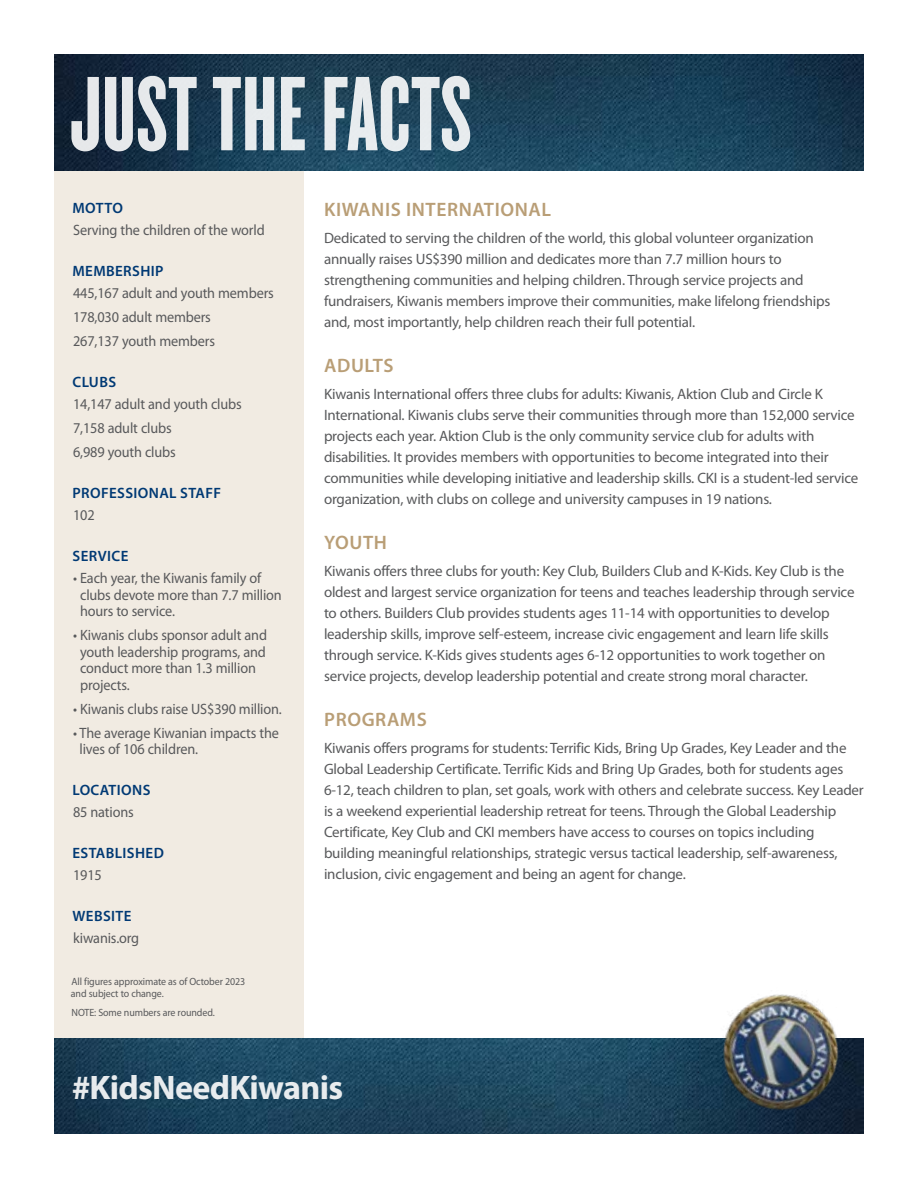
<style>
.page{position:relative;width:918px;height:1188px;background:#fff}
.page>*{position:absolute;margin:0;border:0;box-sizing:border-box;transform-origin:0 0}
.t1{font:110.1px "Knockout 67 Full Bantamwt";letter-spacing:.01em;color:#fff}
.t2{font:700 34.05px "Myriad Pro";letter-spacing:-.02em;color:#fff}
.t3{font:600 19.5px "Myriad Pro";letter-spacing:.03em;color:#b99e76}
.t4{font:15px/21px "Myriad Pro";letter-spacing:-.015em;color:#58595b}
.t5{font:15px/16.5px "Myriad Pro";letter-spacing:-.015em;color:#58595b;scale:.95 1}
.t6{font:600 15px "Myriad Pro";letter-spacing:.025em;color:#003974}
.t7{font:10.5px/12px "Myriad Pro";letter-spacing:-.01em;color:#58595b;scale:.95 1}
</style>
<div class="page">
<div style="left:54px;top:158px;width:249px;height:900px;background:#f1ebe2"></div>
<img style="left:54px;top:54px;width:810px;height:117px">
<img style="left:54px;top:1039px;width:810px;height:95px">
<img style="left:701px;top:994px;width:161px;height:137px">
<h1 class="t1" style="left:71px;top:49px;width:403px">JUST THE FACTS</h1>
<p class="t6" style="left:73px;top:198px;width:52px">MOTTO</p>
<p class="t5" style="left:73px;top:222px;width:203px">Serving the children of the world</p>
<p class="t6" style="left:73px;top:261px;width:93px">MEMBERSHIP</p>
<p class="t5" style="left:73px;top:281px;width:213px;line-height:24px">445,167 adult and youth members<br>178,030 adult members<br>267,137 youth members</p>
<p class="t6" style="left:73px;top:372px;width:45px">CLUBS</p>
<p class="t5" style="left:73px;top:392px;width:179px;line-height:24px">14,147 adult and youth clubs<br>7,158 adult clubs<br>6,989 youth clubs</p>
<p class="t6" style="left:73px;top:483px;width:150px">PROFESSIONAL STAFF</p>
<p class="t5" style="left:73px;top:507px;width:24px">102</p>
<p class="t6" style="left:73px;top:546px;width:57px">SERVICE</p>
<p class="t5" style="left:80px;top:570px;width:214px;text-indent:-7px">• Each year, the Kiwanis family of clubs devote more than 7.7 million hours to service.</p>
<p class="t5" style="left:80px;top:627px;width:198px;text-indent:-7px">• Kiwanis clubs sponsor adult and youth leadership programs, and conduct more than 1.3 million projects.</p>
<p class="t5" style="left:73px;top:700px;width:221px">• Kiwanis clubs raise US$390 million.</p>
<p class="t5" style="left:80px;top:724px;width:211px;text-indent:-6px">• The average Kiwanian impacts the lives of 106 children.</p>
<p class="t6" style="left:73px;top:780px;width:79px">LOCATIONS</p>
<p class="t5" style="left:73px;top:804px;width:66px">85 nations</p>
<p class="t6" style="left:73px;top:843px;width:93px">ESTABLISHED</p>
<p class="t5" style="left:73px;top:867px;width:32px">1915</p>
<p class="t6" style="left:73px;top:906px;width:60px">WEBSITE</p>
<p class="t5" style="left:73px;top:930px;width:71px">kiwanis.org</p>
<p class="t7" style="left:71px;top:975px;width:185px">All figures approximate as of October 2023 and subject to change.</p>
<p class="t7" style="left:72px;top:1007px;width:152px">NOTE: Some numbers are rounded.</p>
<h3 class="t3" style="left:324px;top:197px;width:228px">KIWANIS INTERNATIONAL</h3>
<p class="t4" style="left:324px;top:227px;width:508px">Dedicated to serving the children of the world, this global volunteer organization annually raises US$390 million and dedicates more than 7.7 million hours to strengthening communities and helping children. Through service projects and fundraisers, Kiwanis members improve their communities, make lifelong friendships and, most importantly, help children reach their full potential.</p>
<h3 class="t3" style="left:324px;top:353px;width:71px">ADULTS</h3>
<p class="t4" style="left:324px;top:383px;width:536px">Kiwanis International offers three clubs for adults: Kiwanis, Aktion Club and Circle K International. Kiwanis clubs serve their communities through more than 152,000 service projects each year. Aktion Club is the only community service club for adults with disabilities. It provides members with opportunities to become integrated into their communities while developing initiative and leadership skills. CKI is a student-led service organization, with clubs on college and university campuses in 19 nations.</p>
<h3 class="t3" style="left:324px;top:530px;width:64px">YOUTH</h3>
<p class="t4" style="left:324px;top:560px;width:532px">Kiwanis offers three clubs for youth: Key Club, Builders Club and K-Kids. Key Club is the oldest and largest service organization for teens and teaches leadership through service to others. Builders Club provides students ages 11-14 with opportunities to develop leadership skills, improve self-esteem, increase civic engagement and learn life skills through service. K-Kids gives students ages 6-12 opportunities to work together on service projects, develop leadership potential and create strong moral character.</p>
<h3 class="t3" style="left:324px;top:707px;width:104px">PROGRAMS</h3>
<p class="t4" style="left:324px;top:737px;width:541px">Kiwanis offers programs for students: Terrific Kids, Bring Up Grades, Key Leader and the Global Leadership Certificate. Terrific Kids and Bring Up Grades, both for students ages 6-12, teach children to plan, set goals, work with others and celebrate success. Key Leader is a weekend experiential leadership retreat for teens. Through the Global Leadership Certificate, Key Club and CKI members have access to courses on topics including building meaningful relationships, strategic versus tactical leadership, self-awareness, inclusion, civic engagement and being an agent for change.</p>
<h2 class="t2" style="left:72px;top:1066px;width:273px">#KidsNeedKiwanis</h2>
</div>
